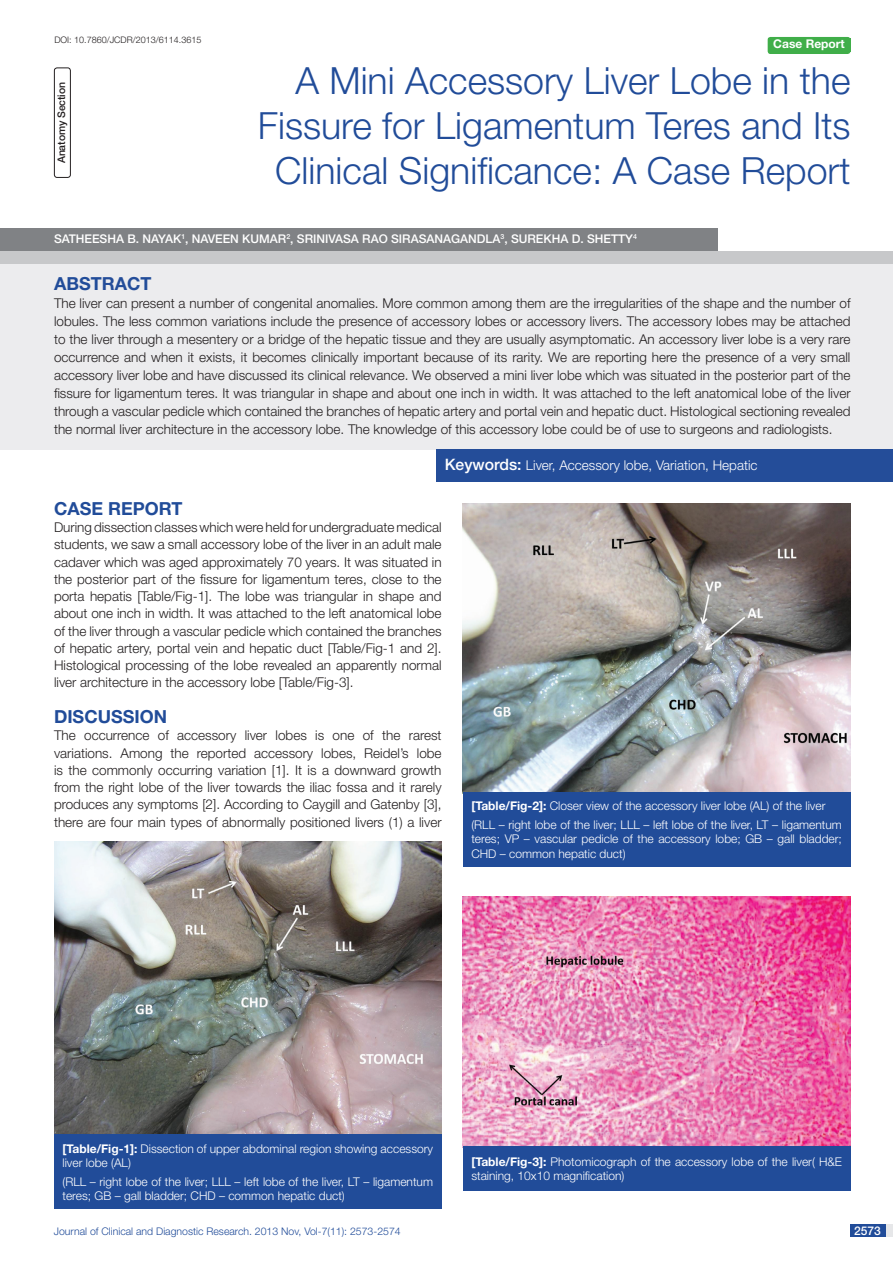
<style>
.page{position:relative;width:893px;height:1263px;background:#fff}
.page>*{position:absolute;margin:0;border:0;box-sizing:border-box;transform-origin:0 0}
.t1{font:300 37.5px/45px "Helvetica Neue";color:#214c99;text-align:right}
.Level_1{font:700 18px "Helvetica Neue";color:#214c99}
.Abstract_head{font:700 18px "Helvetica Neue";color:#214c99}
.Abstract_text{font:300 13.5px/18px "Helvetica Neue";color:#231f20;text-align:justify}
.Body_text{font:300 13.5px/17.2px "Helvetica Neue";color:#231f20;text-align:justify}
.t2{font:300 13.5px "Helvetica Neue";color:#fff}
.Table_text{font:300 12px/14.4px "Helvetica Neue";color:#fff}
.Author{font:500 12px "Helvetica Neue";color:#fff}
.t3{font:700 12px "Helvetica Neue";color:#fff}
.t4{font:300 10.5px "Helvetica Neue";color:#214c99}
.t5{font:500 10.5px "Helvetica Neue";letter-spacing:-.01em;color:#231f20}
.DOI{font:300 9px "Helvetica Neue";color:#231f20}
.s1{color:#244d99}
.s2{font-weight:500;font-size:15.75px}
.s3{font-weight:700}
</style>
<div class="page">
<div style="left:850px;top:1224px;width:43px;height:13px;background:#e6e7e9"></div>
<div style="left:850px;top:1224px;width:35px;height:13px;background:#214c99"></div>
<div style="left:768px;top:37px;width:82px;height:17px;background:#40ae49;border-radius:3px"></div>
<div style="left:767px;top:39px;width:83px;height:13px;background:#40ae49"></div>
<div style="left:0;top:262px;width:893px;height:188px;background:#ececee"></div>
<div style="left:0;top:251px;width:893px;height:12px;background:#c7c8ca"></div>
<div style="left:436px;top:449px;width:457px;height:33px;background:#244d99"></div>
<div style="left:54px;top:68px;width:17px;height:110px;border:1px solid #231f20;border-radius:3px"></div>
<div style="left:0;top:228px;width:717px;height:23px;background:#808285"></div>
<img style="left:54px;top:841px;width:388px;height:293px">
<img style="left:462px;top:504px;width:388px;height:290px">
<img style="left:462px;top:897px;width:388px;height:250px">
<div style="left:54px;top:1134px;width:388px;height:75px;background:#214c99"></div>
<div style="left:463px;top:792px;width:387px;height:75px;background:#214c99"></div>
<div style="left:463px;top:1146px;width:387px;height:44px;background:#214c99"></div>
<p class="DOI" style="left:54px;top:35px;width:148px">DOI: 10.7860/JCDR/2013/6114.3615</p>
<p class="t5" style="left:55px;top:163px;width:83px;rotate:-90deg">ANATOMY SECTION</p>
<p class="t3" style="left:773px;top:37px;width:73px">Case Report</p>
<p class="t1" style="left:258px;top:57px;width:594px">A Mini Accessory Liver Lobe in the<br>Fissure for Ligamentum Teres and Its<br>Clinical Significance: A Case Report</p>
<p class="Author" style="left:54px;top:232px;width:291px">SATHEESHA B. NAYAK<sup>1</sup>, NAVEEN KUMAR<sup>2</sup>, SRINIVASA</p>
<p class="Author" style="left:362px;top:232px;width:58px">RAO SIRASANA</p>
<p class="Author" style="left:451px;top:232px;width:187px">GAN DLA<sup>3</sup>, SUREKHA D. SHETTY<sup>4</sup></p>
<p class="Abstract_head" style="left:54px;top:272px;width:99px">ABST<span class="s1">RAC</span>T</p>
<p class="Abstract_text" style="left:54px;top:294px;width:798px">The liver can present a number of congenital anomalies. More common among them are the irregularities of the shape and the number of lobules. The less common variations include the presence of accessory lobes or accessory livers. The accessory lobes may be attached to the liver through a mesentery or a bridge of the hepatic tissue and they are usually asymptomatic. An accessory liver lobe is a very rare occurrence and when it exists, it becomes clinically important because of its rarity. We are reporting here the presence of a very small accessory liver lobe and have discussed its clinical relevance. We observed a mini liver lobe which was situated in the posterior part of the fissure for ligamentum teres. It was triangular in shape and about one inch in width. It was attached to the left anatomical lobe of the liver through a vascular pedicle which contained the branches of hepatic artery and portal vein and hepatic duct. Histological sectioning revealed the normal liver architecture in the accessory lobe. The knowledge of this accessory lobe could be of use to surgeons and radiologists.</p>
<p class="t2" style="left:445px;top:457px;width:314px"><span class="s2">KEYWORDS:</span> Liver, Accessory lobe, Variation, Hepatic</p>
<p class="Level_1" style="left:54px;top:497px;width:130px">CASE REPORT</p>
<p class="Body_text" style="left:54px;top:518px;width:389px">During dissection classes which were held for undergraduate medical students, we saw a small accessory lobe of the liver in an adult male cadaver which was aged approximately 70 years. It was situated in the posterior part of the fissure for ligamentum teres, close to the porta hepatis [Table/Fig-1]. The lobe was triangular in shape and about one inch in width. It was attached to the left anatomical lobe of the liver through a vascular pedicle which contained the branches of hepatic artery, portal vein and hepatic duct [Table/Fig-1 and 2].<br>Histological processing of the lobe revealed an apparently normal liver architecture in the accessory lobe [Table/Fig-3].</p>
<p class="Level_1" style="left:54px;top:705px;width:115px">DISCUSSION</p>
<p class="Body_text" style="left:54px;top:727px;width:389px">The occurrence of accessory liver lobes is one of the rarest variations. Among the reported accessory lobes, Reidel’s lobe is the commonly occurring variation [1]. It is a downward growth from the right lobe of the liver towards the iliac fossa and it rarely produces any symptoms [2]. According to Caygill and Gatenby [3], there are four main types of abnormally positioned livers (1) a liver</p>
<p class="Table_text" style="left:471px;top:798px;width:356px"><span class="s3">[Table/Fig-2]:</span> Closer view of the accessory liver lobe (AL) of the liver</p>
<p class="Table_text" style="left:471px;top:817px;width:372px;text-align:justify">(RLL – right lobe of the liver; LLL – left lobe of the liver, LT – ligamentum teres; VP – vascular pedicle of the accessory lobe; GB – gall bladder; CHD – common hepatic duct)</p>
<p class="Table_text" style="left:63px;top:1141px;width:372px"><span class="s3">[Table/Fig-1]:</span> Dissection of upper abdominal region showing accessory liver lobe (AL)</p>
<p class="Table_text" style="left:63px;top:1174px;width:372px">(RLL – right lobe of the liver; LLL – left lobe of the liver, LT – ligamentum teres; GB – gall bladder; CHD – common hepatic duct)</p>
<p class="Table_text" style="left:471px;top:1154px;width:372px"><span class="s3">[Table/Fig-3]:</span> Photomicograph of the accessory lobe of the liver( H&amp;E staining, 10x10 magnification)</p>
<p class="t4" style="left:54px;top:1225px;width:348px">Journal of Clinical and Diagnostic Research. 2013 Nov, Vol-7(11): 2573-2574</p>
<p class="Author" style="left:854px;top:1223px;width:28px">2573</p>
</div>
